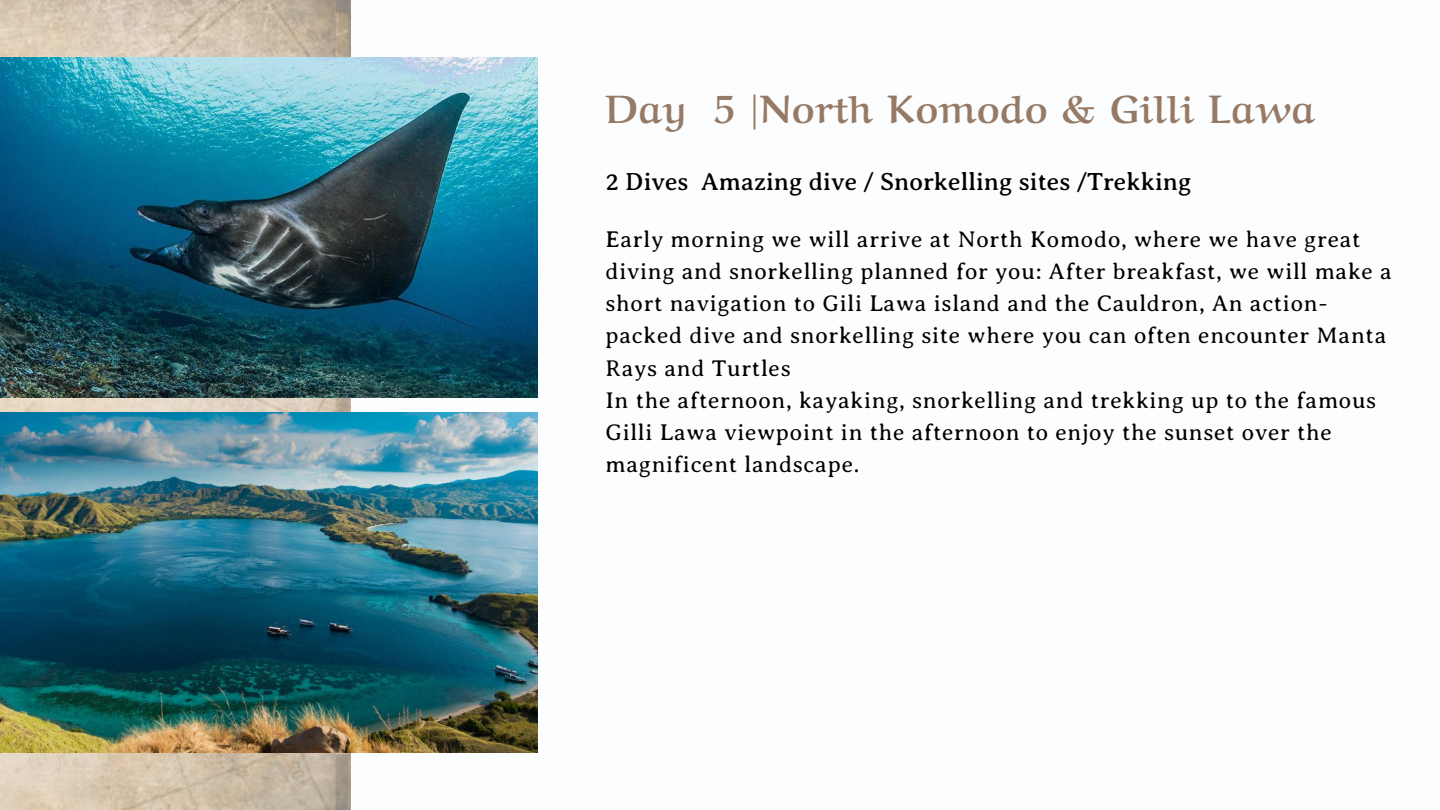
<style>
.page{position:relative;width:1440px;height:810px;background:#fbfdfe}
.page>*{position:absolute;margin:0;border:0;box-sizing:border-box;transform-origin:0 0}
.t1{font:700 39px "Aref Ruqaa";letter-spacing:.02em;color:#967a65}
.t2{font:25px "Averia Serif Libre";color:#000}
.t3{font:300 23px/32.2px "Averia Serif Libre";letter-spacing:.03em;color:#000}
</style>
<div class="page">
<img style="left:0;top:0;width:351px;height:810px">
<img style="left:0;top:57px;width:538px;height:341px">
<img style="left:0;top:413px;width:538px;height:339px">
<h1 class="t1" style="left:605px;top:75px;width:711px">Day 5 |North Komodo &amp; Gilli Lawa</h1>
<p class="t2" style="left:605px;top:168px;width:587px">2 Dives Amazing dive / Snorkelling sites /Trekking</p>
<p class="t3" style="left:605px;top:223px;width:788px">Early morning we will arrive at North Komodo, where we have great diving and snorkelling planned for you: After breakfast, we will make a short navigation to Gili Lawa island and the Cauldron, An action&shy;packed dive and snorkelling site where you can often encounter Manta Rays and Turtles<br>In the afternoon, kayaking, snorkelling and trekking up to the famous Gilli Lawa viewpoint in the afternoon to enjoy the sunset over the magnificent landscape.</p>
</div>
